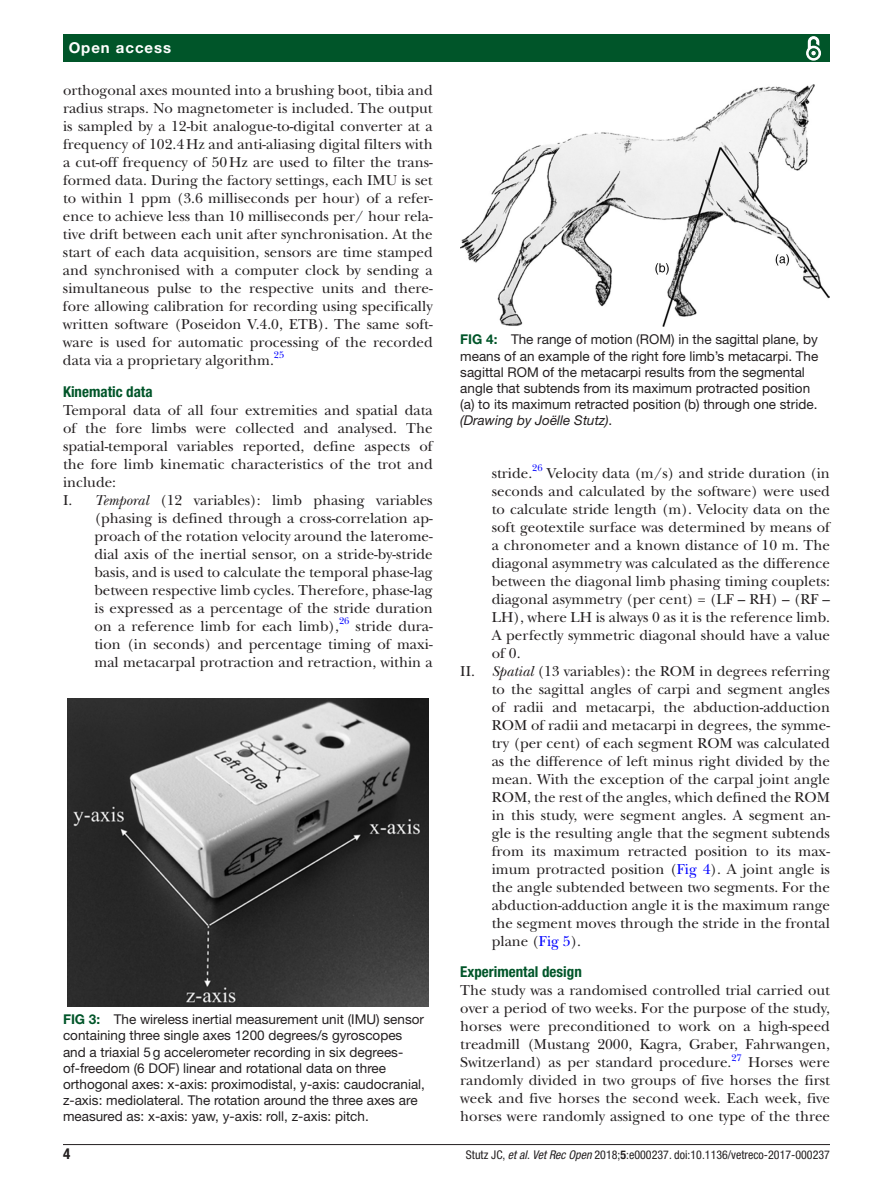
<style>
.page{position:relative;width:893px;height:1191px;background:#fff}
.page>*{position:absolute;margin:0;border:0;box-sizing:border-box;transform-origin:0 0}
.t1{font:15px/18px "New Baskerville";color:#231f20;text-align:justify}
.t2{font:700 condensed 15px "Helvetica Neue LT Std";color:#005529}
.t3{font:700 15px "Helvetica Neue LT Std";letter-spacing:.065em;color:#fff}
.t4{font:700 condensed 15px "Helvetica Neue LT Std";color:#231f20}
.t5{font:13.5px/16.2px "Helvetica Neue LT Std";color:#231f20}
.t6{font:condensed 12px "Helvetica Neue LT Std";color:#231f20}
.t7{font:9.9px "New Baskerville";color:#00f}
.s1{font-style:italic}
.s2{font-weight:700;color:#005529}
.s3{color:#00f}
.s4{font-weight:700}
</style>
<div class="page">
<div style="left:63px;top:34px;width:767px;height:27px;background:#005529"></div>
<hr style="left:63px;top:1144px;width:767px;height:1px;background:#231f20">
<svg style="left:806px;top:36px;width:15px;height:25px"></svg>
<div style="left:810px;top:50px;width:7px;height:7px;border:1px solid #005529;border-radius:50%"></div>
<img style="left:67px;top:698px;width:362px;height:308px">
<img style="left:460px;top:85px;width:370px;height:242px">
<p class="t3" style="left:69px;top:39px;width:104px">Open access</p>
<p class="t1" style="left:63px;top:81px;width:371px">orthogonal axes mounted into a brushing boot, tibia and radius straps. No magnetometer is included. The output is sampled by a 12-bit analogue-to-digital converter at a frequency of 102.4Hz and anti-aliasing digital filters with a cut-off frequency of 50Hz are used to filter the trans&shy;formed data. During the factory settings, each IMU is set to within 1 ppm (3.6 milliseconds per hour) of a refer&shy;ence to achieve less than 10 milliseconds per/ hour rela&shy;tive drift between each unit after synchronisation. At the start of each data acquisition, sensors are time stamped and synchronised with a computer clock by sending a simultaneous pulse to the respective units and there&shy;fore allowing calibration for recording using specifically written software (Poseidon V.4.0, ETB). The same soft&shy;ware is used for automatic processing of the recorded data via a proprietary algorithm.</p>
<p class="t7" style="left:274px;top:349px;width:12px">25</p>
<p class="t2" style="left:63px;top:382px;width:91px">Kinematic data</p>
<p class="t1" style="left:63px;top:401px;width:371px">Temporal data of all four extremities and spatial data</p>
<p class="t1" style="left:63px;top:419px;width:371px">of the fore limbs were collected and analysed. The</p>
<p class="t1" style="left:63px;top:437px;width:371px">spatial-temporal variables reported, define aspects of</p>
<p class="t1" style="left:63px;top:455px;width:371px">the fore limb kinematic characteristics of the trot and</p>
<p class="t1" style="left:63px;top:473px;width:55px">include:</p>
<p class="t1" style="left:63px;top:491px;width:371px">I. <span class="s1">Temporal</span> (12 variables): limb phasing variables</p>
<p class="t1" style="left:94px;top:509px;width:340px">(phasing is defined through a cross-correlation ap-</p>
<p class="t1" style="left:94px;top:527px;width:340px">proach of the rotation velocity around the laterome-</p>
<p class="t1" style="left:94px;top:545px;width:340px">dial axis of the inertial sensor, on a stride-by-stride</p>
<p class="t1" style="left:94px;top:563px;width:340px">basis, and is used to calculate the temporal phase-lag</p>
<p class="t1" style="left:94px;top:581px;width:340px">between respective limb cycles. Therefore, phase-lag</p>
<p class="t1" style="left:94px;top:599px;width:340px">is expressed as a percentage of the stride duration</p>
<p class="t1" style="left:94px;top:617px;width:340px">on a reference limb for each limb),<sup>26</sup> stride dura-</p>
<p class="t1" style="left:94px;top:635px;width:340px">tion (in seconds) and percentage timing of maxi-</p>
<p class="t1" style="left:94px;top:653px;width:340px">mal metacarpal protraction and retraction, within a</p>
<p class="t5" style="left:63px;top:1011px;width:364px"><span class="s2">FIG 3:</span> The wireless inertial measurement unit (IMU) sensor containing three single axes 1200 degrees/s gyroscopes and a triaxial 5g accelerometer recording in six degrees&shy;of-freedom (6 DOF) linear and rotational data on three orthogonal axes: x-axis: proximodistal, y-axis: caudocranial, z-axis: mediolateral. The rotation around the three axes are measured as: x-axis: yaw, y-axis: roll, z-axis: pitch.</p>
<p class="t5" style="left:460px;top:331px;width:360px"><span class="s2">FIG 4:</span> The range of motion (ROM) in the sagittal plane, by means of an example of the right fore limb’s metacarpi. The sagittal ROM of the metacarpi results from the segmental angle that subtends from its maximum protracted position (a) to its maximum retracted position (b) through one stride. <span class="s1">(Drawing by Joëlle Stutz)</span>.</p>
<p class="t1" style="left:492px;top:464px;width:340px">stride.<sup>26</sup> Velocity data (m/s) and stride duration (in</p>
<p class="t1" style="left:492px;top:482px;width:340px">seconds and calculated by the software) were used</p>
<p class="t1" style="left:492px;top:500px;width:340px">to calculate stride length (m). Velocity data on the</p>
<p class="t1" style="left:492px;top:518px;width:340px">soft geotextile surface was determined by means of</p>
<p class="t1" style="left:492px;top:536px;width:340px">a chronometer and a known distance of 10 m. The</p>
<p class="t1" style="left:492px;top:554px;width:340px">diagonal asymmetry was calculated as the difference</p>
<p class="t1" style="left:492px;top:572px;width:340px">between the diagonal limb phasing timing couplets:</p>
<p class="t1" style="left:492px;top:590px;width:340px">diagonal asymmetry (per cent) = (LF – RH) – (RF –</p>
<p class="t1" style="left:492px;top:608px;width:340px">LH), where LH is always 0 as it is the reference limb.</p>
<p class="t1" style="left:492px;top:626px;width:340px">A perfectly symmetric diagonal should have a value</p>
<p class="t1" style="left:492px;top:644px;width:30px">of 0.</p>
<p class="t1" style="left:460px;top:662px;width:371px">II. <span class="s1">Spatial</span> (13 variables): the ROM in degrees referring</p>
<p class="t1" style="left:492px;top:680px;width:340px">to the sagittal angles of carpi and segment angles</p>
<p class="t1" style="left:492px;top:698px;width:340px">of radii and metacarpi, the abduction-adduction</p>
<p class="t1" style="left:492px;top:716px;width:340px">ROM of radii and metacarpi in degrees, the symme-</p>
<p class="t1" style="left:492px;top:734px;width:340px">try (per cent) of each segment ROM was calculated</p>
<p class="t1" style="left:492px;top:752px;width:340px">as the difference of left minus right divided by the</p>
<p class="t1" style="left:492px;top:770px;width:340px">mean. With the exception of the carpal joint angle</p>
<p class="t1" style="left:492px;top:788px;width:340px">ROM, the rest of the angles, which defined the ROM</p>
<p class="t1" style="left:492px;top:806px;width:340px">in this study, were segment angles. A segment an-</p>
<p class="t1" style="left:492px;top:824px;width:340px">gle is the resulting angle that the segment subtends</p>
<p class="t1" style="left:492px;top:842px;width:340px">from its maximum retracted position to its max-</p>
<p class="t1" style="left:492px;top:860px;width:340px">imum protracted position (<span class="s3">Fig 4</span>). A joint angle is</p>
<p class="t1" style="left:492px;top:878px;width:340px">the angle subtended between two segments. For the</p>
<p class="t1" style="left:492px;top:896px;width:340px">abduction-adduction angle it is the maximum range</p>
<p class="t1" style="left:492px;top:914px;width:340px">the segment moves through the stride in the frontal</p>
<p class="t1" style="left:492px;top:932px;width:91px">plane (<span class="s3">Fig 5</span>).</p>
<p class="t2" style="left:460px;top:963px;width:123px">Experimental design</p>
<p class="t1" style="left:460px;top:981px;width:371px">The study was a randomised controlled trial carried out over a period of two weeks. For the purpose of the study, horses were preconditioned to work on a high-speed treadmill (Mustang 2000, Kagra, Graber, Fahrwangen, Switzerland) as per standard procedure.</p>
<p class="t7" style="left:731px;top:1051px;width:12px">27</p>
<p class="t1" style="left:460px;top:1053px;width:371px;text-indent:288px">Horses were randomly divided in two groups of five horses the first week and five horses the second week. Each week, five horses were randomly assigned to one type of the three</p>
<p class="t4" style="left:63px;top:1144px;width:9px">4</p>
<p class="t6" style="left:466px;top:1148px;width:365px">Stutz JC, <span class="s1">et al</span>. <span class="s1">Vet Rec Open</span> 2018;<span class="s4">5</span>:e000237. doi:10.1136/vetreco-2017-000237</p>
</div>
